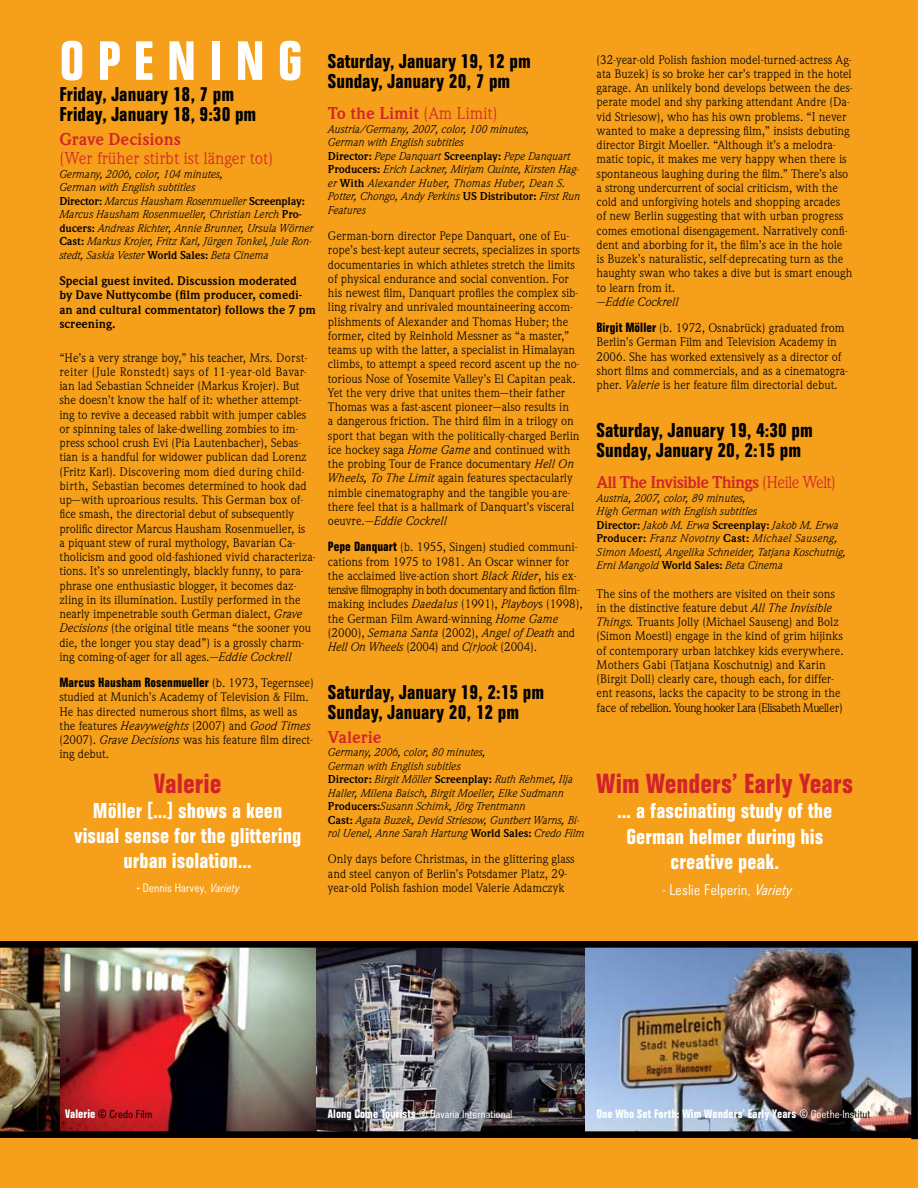
<style>
.page{position:relative;width:918px;height:1188px;background:#f59f1a}
.page>*{position:absolute;margin:0;border:0;box-sizing:border-box;transform-origin:0 0}
.t1{font:54px "Goethe Titel";color:#fff}
.t2{font:27px "Goethe Titel";color:#d2232a}
.t3{font:21px/25.2px "Goethe Titel";color:#fff;text-align:center}
.t4{font:19.5px/19.5px "Goethe Titel";color:#000}
.t5{font:700 18px "Goethe Text";letter-spacing:-.005em;color:#d2232a}
.t6{font:700 18px "Goethe Text";letter-spacing:-.04em;color:#d2232a}
.t7{font:18px "Goethe Text";color:#d2232a}
.t8{font:300 15px "Goethe Titel";color:#fff}
.t9{font:13.05px/14.2px "Goethe Text";color:#000}
.t10{font:700 13.05px/14.2px "Goethe Text";color:#000}
.t11{font:13.05px "Goethe Titel";color:#000}
.t12{font:italic 12px/13.5px "Goethe Text";letter-spacing:-.01em;color:#000}
.t13{font:12px "Goethe Titel";color:#fff}
.t14{font:300 12px "Goethe Titel";color:#fff}
.t15{font:300 11.25px "Goethe Titel";color:#fff}
.t16{font:300 11.25px "Goethe Titel";color:#000}
.s1{font-weight:700;font-style:normal}
.s2{font-style:italic}
.s3{font-family:"Goethe Text"}
.s4{font-weight:400}
.s5{font-family:"Goethe Titel"}
.s6{font-weight:400;font-size:12px;color:#fff}
.s7{font-size:12px}
.s8{font-weight:400;font-size:12px}
.s9{font-weight:300}
.s10{font-weight:300;font-size:11.25px}
.s11{font-weight:300;font-size:11.25px;color:#000}
</style>
<div class="page">
<img style="left:585px;top:948px;width:326px;height:183px">
<img style="left:59px;top:948px;width:526px;height:183px">
<img style="left:0;top:948px;width:59px;height:183px">
<div style="left:0;top:941px;width:918px;height:7px;background:#000"></div>
<div style="left:0;top:1131px;width:918px;height:7px;background:#000"></div>
<div style="left:911px;top:942px;width:7px;height:197px;background:#000"></div>
<h1 class="t1" style="left:59px;top:29px;width:245px">O P E N I N G</h1>
<h3 class="t4" style="left:59px;top:85px;width:198px">Friday, January 18, 7 pm<br>Friday, January 18, 9:30 pm</h3>
<h3 class="t5" style="left:59px;top:129px;width:123px">Grave Decisions</h3>
<h3 class="t7" style="left:59px;top:148px;width:215px">(Wer früher stirbt ist länger tot)</h3>
<p class="t12" style="left:59px;top:168px;width:256px">Germany, 2006, color, 104 minutes,<br>German with English subtitles<br><span class="s1">Director:</span> Marcus Hausham Rosenmueller <span class="s1">Screenplay:<br></span>Marcus Hausham Rosenmueller, Christian Lerch <span class="s1">Pro&shy;ducers:</span> Andreas Richter, Annie Brunner, Ursula Wörner <span class="s1">Cast:</span> Markus Krojer, Fritz Karl, Jürgen Tonkel, Jule Ron&shy;stedt, Saskia Vester <span class="s1">World Sales:</span> Beta Cinema</p>
<p class="t10" style="left:59px;top:274px;width:258px">Special guest invited. Discussion moderated<br>by Dave Nuttycombe (film producer, comedi&shy;an and cultural commentator) follows the 7 pm screening.</p>
<p class="t9" style="left:59px;top:351px;width:258px">“He’s a very strange boy,” his teacher, Mrs. Dorst&shy;reiter (Jule Ronstedt) says of 11-year-old Bavar&shy;ian lad Sebastian Schneider (Markus Krojer). But she doesn’t know the half of it: whether attempt&shy;ing to revive a deceased rabbit with jumper cables or spinning tales of lake-dwelling zombies to im&shy;press school crush Evi (Pia Lautenbacher), Sebas&shy;tian is a handful for widower publican dad Lorenz (Fritz Karl). Discovering mom died during child&shy;birth, Sebastian becomes determined to hook dad up—with uproarious results. This German box of&shy;fice smash, the directorial debut of subsequently prolific director Marcus Hausham Rosenmueller, is<br>a piquant stew of rural mythology, Bavarian Ca&shy;tholicism and good old-fashioned vivid characteriza&shy;tions. It’s so unrelentingly, blackly funny, to para&shy;phrase one enthusiastic blogger, it becomes daz&shy;zling in its illumination. Lustily performed in the nearly impenetrable south German dialect, <span class="s2">Grave Decisions</span> (the original title means “the sooner you die, the longer you stay dead”) is a grossly charm&shy;ing coming-of-ager for all ages.<span class="s2">—Eddie Cockrell</span></p>
<p class="t11" style="left:59px;top:675px;width:256px">Marcus Hausham Rosenmueller <span class="s3">(b. 1973, Tegernsee)</span></p>
<p class="t9" style="left:59px;top:690px;width:255px">studied at Munich’s Academy of Television &amp; Film.<br>He has directed numerous short films, as well as the features <span class="s2">Heavyweights</span> (2007) and <span class="s2">Good Times </span>(2007). <span class="s2">Grave Decisions</span> was his feature film direct&shy;ing debut.</p>
<h2 class="t2" style="left:154px;top:767px;width:69px">Valerie</h2>
<h3 class="t3" style="left:74px;top:798px;width:229px">Möller […] shows a keen visual sense for the glittering urban isolation…</h3>
<p class="t14" style="left:137px;top:881px;width:107px"><span class="s4">-</span> Dennis Harvey, <span class="s2">Variety</span></p>
<h3 class="t4" style="left:328px;top:52px;width:204px">Saturday, January 19, 12 pm<br>Sunday, January 20, 7 pm</h3>
<h3 class="t5" style="left:328px;top:103px;width:171px">To the Limit <span class="s4">(Am Limit)</span></h3>
<p class="t12" style="left:328px;top:123px;width:254px">Austria/Germany, 2007, color, 100 minutes,<br>German with English subtitles<br><span class="s1">Director:</span> Pepe Danquart <span class="s1">Screenplay:</span> Pepe Danquart <span class="s1">Producers:</span> Erich Lackner, Mirjam Quinte, Kirsten Hag&shy;er <span class="s1">With</span> Alexander Huber, Thomas Huber, Dean S.<br>Potter, Chongo, Andy Perkins <span class="s1">US Distributor:</span> First Run Features</p>
<p class="t9" style="left:328px;top:229px;width:254px">German-born director Pepe Danquart, one of Eu&shy;rope’s best-kept auteur secrets, specializes in sports documentaries in which athletes stretch the limits of physical endurance and social convention. For his newest film, Danquart profiles the complex sib&shy;ling rivalry and unrivaled mountaineering accom&shy;plishments of Alexander and Thomas Huber; the former, cited by Reinhold Messner as “a master,” teams up with the latter, a specialist in Himalayan climbs, to attempt a speed record ascent up the no&shy;torious Nose of Yosemite Valley’s El Capitan peak.<br>Yet the very drive that unites them—their father Thomas was a fast-ascent pioneer—also results in<br>a dangerous friction. The third film in a trilogy on sport that began with the politically-charged Berlin ice hockey saga <span class="s2">Home Game</span> and continued with the probing Tour de France documentary <span class="s2">Hell On Wheels, To The Limit</span> again features spectacularly nimble cinematography and the tangible you-are&shy;there feel that is a hallmark of Danquart’s visceral oeuvre.<span class="s2">—Eddie Cockrell</span></p>
<p class="t9" style="left:328px;top:540px;width:256px"><span class="s5">Pepe Danquart</span> (b. 1955, Singen) studied communi&shy;cations from 1975 to 1981. An Oscar winner for the acclaimed live-action short <span class="s2">Black Rider</span>, his ex&shy;tensive filmography in both documentary and fiction film&shy;making includes <span class="s2">Daedalus</span> (1991), <span class="s2">Playboy</span>s (1998), the German Film Award-winning <span class="s2">Home Game </span>(2000), <span class="s2">Semana Santa</span> (2002), <span class="s2">Angel of Death</span> and <span class="s2">Hell On Wheels</span> (2004) and <span class="s2">C(r)ook</span> (2004).</p>
<h3 class="t4" style="left:328px;top:683px;width:218px">Saturday, January 19, 2:15 pm<br>Sunday, January 20, 12 pm</h3>
<h3 class="t5" style="left:328px;top:727px;width:55px">Valerie</h3>
<p class="t12" style="left:328px;top:746px;width:258px">Germany, 2006, color, 80 minutes,<br>German with English subitles<br><span class="s1">Director:</span> Birgit Möller <span class="s1">Screenplay:</span> Ruth Rehmet, Ilja Haller, Milena Baisch, Birgit Moeller, Elke Sudmann <span class="s1">Producers:</span>Susann Schimk, Jörg Trentmann<br><span class="s1">Cast:</span> Agata Buzek, Devid Striesow, Guntbert Warns, Bi&shy;rol Uenel, Anne Sarah Hartung <span class="s1">World Sales:</span> Credo Film</p>
<p class="t9" style="left:328px;top:852px;width:248px">Only days before Christmas, in the glittering glass and steel canyon of Berlin’s Potsdamer Platz, 29- year-old Polish fashion model Valerie Adamczyk</p>
<p class="t9" style="left:597px;top:52px;width:258px">(32-year-old Polish fashion model-turned-actress Ag&shy;ata Buzek) is so broke her car’s trapped in the hotel garage. An unlikely bond develops between the des&shy;perate model and shy parking attendant Andre (Da&shy;vid Striesow), who has his own problems. “I never wanted to make a depressing film,” insists debuting director Birgit Moeller. “Although it’s a melodra&shy;matic topic, it makes me very happy when there is spontaneous laughing during the film.” There’s also a strong undercurrent of social criticism, with the cold and unforgiving hotels and shopping arcades of new Berlin suggesting that with urban progress comes emotional disengagement. Narratively confi&shy;dent and aborbing for it, the film’s ace in the hole is Buzek’s naturalistic, self-deprecating turn as the haughty swan who takes a dive but is smart enough to learn from it.</p>
<p class="t9" style="left:597px;top:289px;width:249px;line-height:26.2px"><span class="s2">—Eddie Cockrell<br></span><span class="s5">Birgit Möller</span> (b. 1972, Osnabrück) graduated from</p>
<p class="t9" style="left:597px;top:335px;width:253px">Berlin’s German Film and Television Academy in 2006. She has worked extensively as a director of short films and commercials, and as a cinematogra&shy;pher. <span class="s2">Valerie</span> is her feature film directorial debut.</p>
<h3 class="t4" style="left:597px;top:421px;width:218px">Saturday, January 19, 4:30 pm<br>Sunday, January 20, 2:15 pm</h3>
<h3 class="t6" style="left:597px;top:472px;width:241px">All The Invisible Things <span class="s4">(Heile Welt)</span></h3>
<p class="t12" style="left:597px;top:491px;width:251px">Austria, 2007, color, 89 minutes,<br>High German with English subtitles<br><span class="s1">Director:</span> Jakob M. Erwa <span class="s1">Screenplay:</span> Jakob M. Erwa <span class="s1">Producer:</span> Franz Novotny <span class="s1">Cast:</span> Michael Sauseng, Simon Moestl, Angelika Schneider, Tatjana Koschutnig, Erni Mangold <span class="s1">World Sales:</span> Beta Cinema</p>
<p class="t9" style="left:597px;top:586px;width:249px">The sins of the mothers are visited on their sons in the distinctive feature debut <span class="s2">All The Invisible Things.</span> Truants Jolly (Michael Sauseng) and Bolz (Simon Moestl) engage in the kind of grim hijinks of contemporary urban latchkey kids everywhere.<br>Mothers Gabi (Tatjana Koschutnig) and Karin (Birgit Doll) clearly care, though each, for differ&shy;ent reasons, lacks the capacity to be strong in the face of rebellion. Young hooker Lara (Elisabeth Mueller)</p>
<h2 class="t2" style="left:597px;top:768px;width:258px">Wim Wenders’ Early Years</h2>
<h3 class="t3" style="left:617px;top:799px;width:217px">… a fascinating study of the<br>German helmer during his creative peak.</h3>
<p class="t8" style="left:662px;top:881px;width:135px">- Leslie Felperin, <span class="s2">Variety</span></p>
<p class="t16" style="left:65px;top:1107px;width:89px"><span class="s6">Valerie</span> <span class="s7">©</span> Credo Film</p>
<p class="t15" style="left:328px;top:1107px;width:186px"><span class="s8">Along Come Tourists</span> <span class="s7">©</span> Bavaria International</p>
<p class="t13" style="left:597px;top:1107px;width:275px">One Who Set Forth: Wim Wenders’ Early Years <span class="s9">©</span> <span class="s10">Goethe-Ins</span><span class="s11">titut</span></p>
</div>
